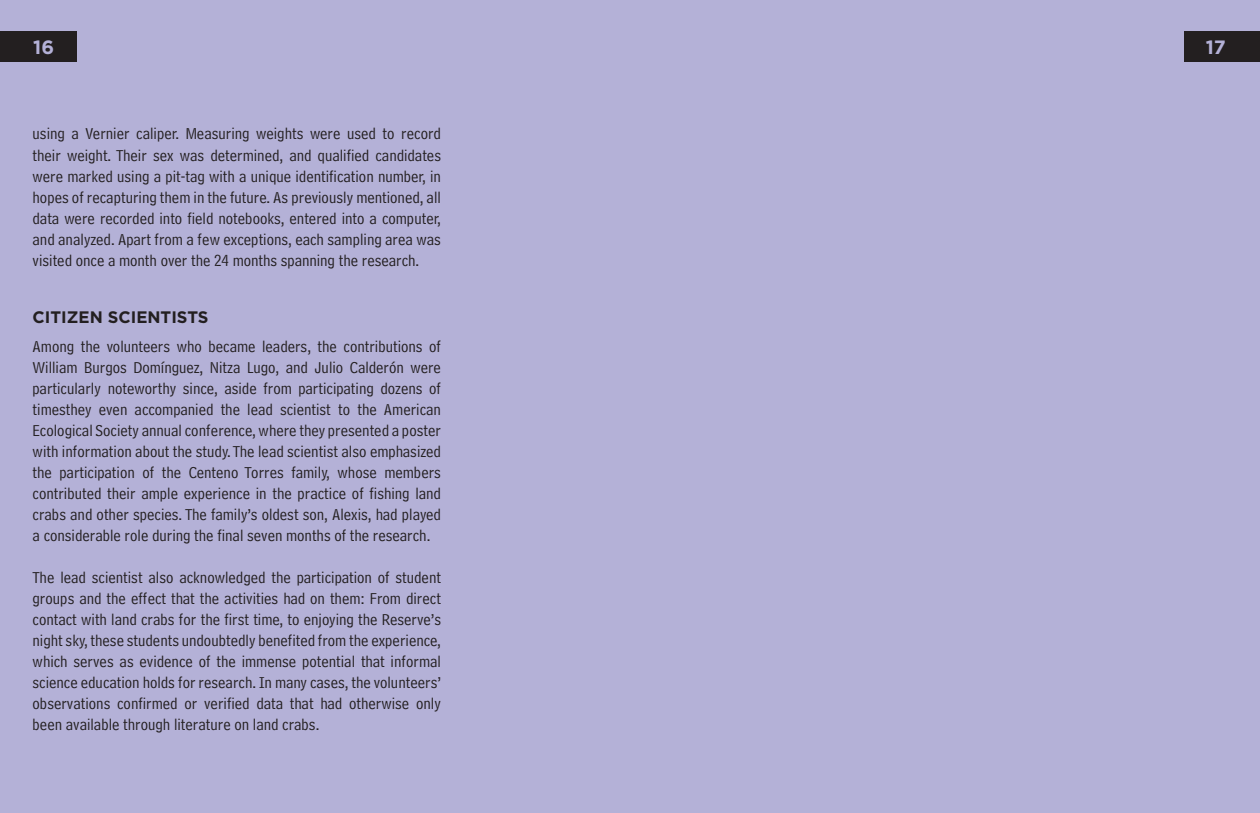
<style>
.page{position:relative;width:1260px;height:813px;background:#b4b1d7}
.page>*{position:absolute;margin:0;border:0;box-sizing:border-box;transform-origin:0 0}
.t1{font:700 19.25px "Gotham";color:#b4b1d7}
.t2{font:16.62px/21px "Bell Centennial Std Address";color:#231f20;text-align:justify}
.t3{font:700 16.62px "Gotham";color:#231f20}
</style>
<div class="page">
<div style="left:1184px;top:31px;width:76px;height:30px;background:#231f20"></div>
<div style="left:0;top:32px;width:76px;height:30px;background:#231f20"></div>
<p class="t1" style="left:33px;top:34px;width:22px">16</p>
<p class="t1" style="left:1206px;top:35px;width:22px">17</p>
<p class="t2" style="left:33px;top:123px;width:410px">using a Vernier caliper. Measuring weights were used to record their weight. Their sex was determined, and qualified candidates were marked using a pit-tag with a unique identification number, in hopes of recapturing them in the future. As previously mentioned, all data were recorded into field notebooks, entered into a computer, and analyzed. Apart from a few exceptions, each sampling area was visited once a month over the 24 months spanning the research.</p>
<p class="t3" style="left:33px;top:306px;width:177px">CITIZEN SCIENTISTS</p>
<p class="t2" style="left:33px;top:336px;width:410px">Among the volunteers who became leaders, the contributions of William Burgos Domínguez, Nitza Lugo, and Julio Calderón were particularly noteworthy since, aside from participating dozens of timesthey even accompanied the lead scientist to the American Ecological Society annual conference, where they presented a poster with information about the study. The lead scientist also emphasized the participation of the Centeno Torres family, whose members contributed their ample experience in the practice of fishing land crabs and other species. The family’s oldest son, Alexis, had played a considerable role during the final seven months of the research.</p>
<p class="t2" style="left:33px;top:567px;width:410px">The lead scientist also acknowledged the participation of student groups and the effect that the activities had on them: From direct contact with land crabs for the first time, to enjoying the Reserve’s night sky, these students undoubtedly benefited from the experience, which serves as evidence of the immense potential that informal science education holds for research. In many cases, the volunteers’ observations confirmed or verified data that had otherwise only been available through literature on land crabs.</p>
</div>
